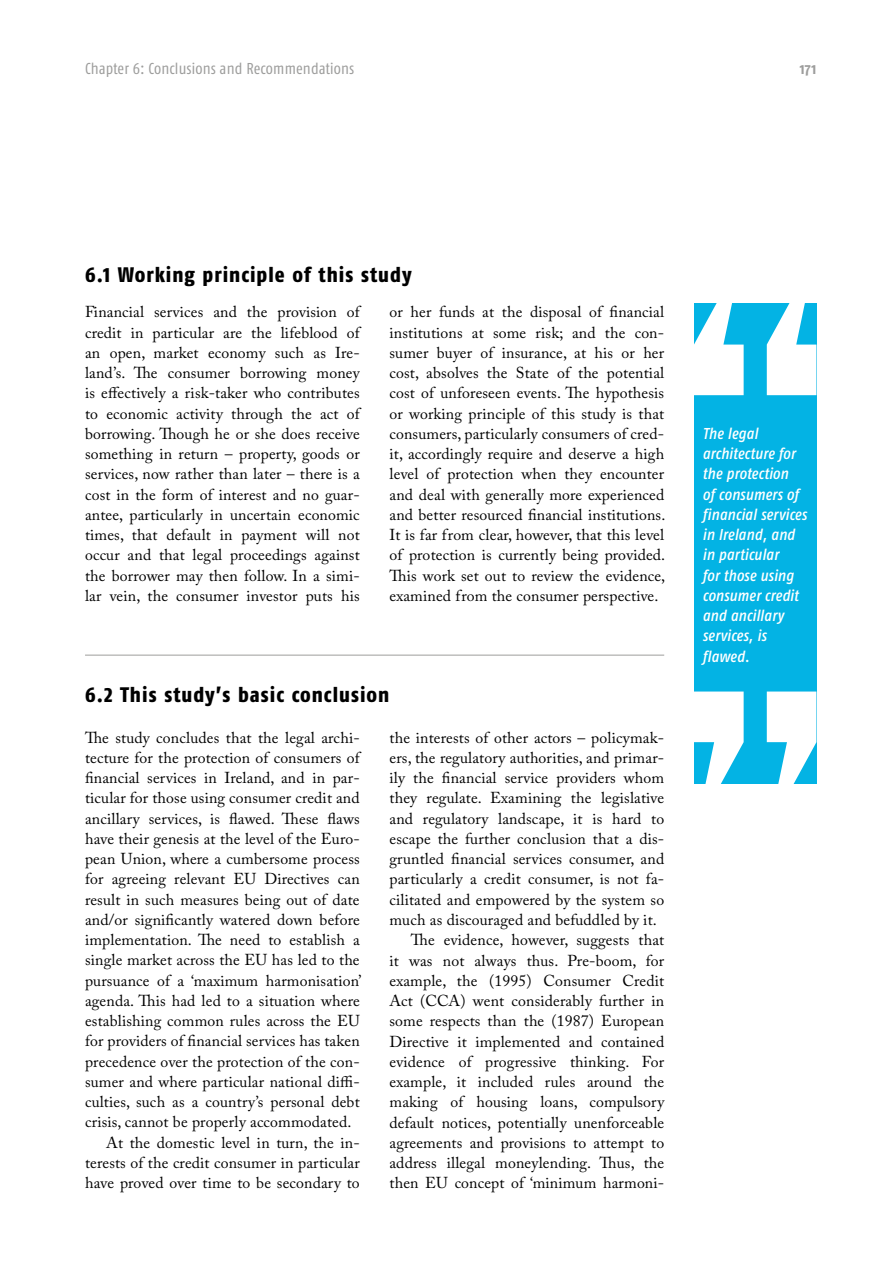
<style>
.page{position:relative;width:893px;height:1263px;background:#fff}
.page>*{position:absolute;margin:0;border:0;box-sizing:border-box;transform-origin:0 0}
.t1{font:800 21px "Fago Co Lf";letter-spacing:.05em;color:#000}
.t2{font:15.75px/20.2px "Adobe Caslon Pro";letter-spacing:.01em;color:#000;text-align:justify}
.t3{font:italic 500 15.75px/20.2px "Fago Co";letter-spacing:.01em;color:#fff}
.t4{font:15.75px "Fago Co";letter-spacing:.01em;color:#9d9d9c}
.t5{font:700 15.75px "Fago Co";color:#9d9d9c}
</style>
<div class="page">
<hr style="left:85px;top:655px;width:579px;height:1px;background:#9d9d9c">
<div style="left:694px;top:303px;width:122px;height:481px;background:#03b3e4"></div>
<svg style="left:694px;top:303px;width:122px;height:92px"></svg>
<svg style="left:694px;top:691px;width:122px;height:93px"></svg>
<p class="t4" style="left:85px;top:60px;width:271px">Chapter 6: Conclusions and Recommendations</p>
<p class="t5" style="left:800px;top:60px;width:18px">171</p>
<h1 class="t1" style="left:85px;top:263px;width:328px">6.1 Working principle of this study</h1>
<p class="t2" style="left:85px;top:302px;width:276px">Financial services and the provision of credit in particular are the lifeblood of an open, market economy such as Ire&shy;land’s. The consumer borrowing money is effectively a risk-taker who contributes to economic activity through the act of borrowing. Though he or she does receive something in return – property, goods or services, now rather than later – there is a cost in the form of interest and no guar&shy;antee, particularly in uncertain economic times, that default in payment will not occur and that legal proceedings against the borrower may then follow. In a simi&shy;lar vein, the consumer investor puts his</p>
<p class="t2" style="left:389px;top:302px;width:277px">or her funds at the disposal of financial institutions at some risk; and the con&shy;sumer buyer of insurance, at his or her cost, absolves the State of the potential cost of unforeseen events. The hypothesis or working principle of this study is that consumers, particularly consumers of cred&shy;it, accordingly require and deserve a high level of protection when they encounter and deal with generally more experienced and better resourced financial institutions.<br>It is far from clear, however, that this level of protection is currently being provided.<br>This work set out to review the evidence, examined from the consumer perspective.</p>
<h1 class="t1" style="left:85px;top:682px;width:306px">6.2 This study’s basic conclusion</h1>
<p class="t2" style="left:85px;top:727px;width:276px">The study concludes that the legal archi-</p>
<p class="t2" style="left:85px;top:747px;width:276px">tecture for the protection of consumers of</p>
<p class="t2" style="left:85px;top:767px;width:276px">financial services in Ireland, and in par-</p>
<p class="t2" style="left:85px;top:788px;width:276px">ticular for those using consumer credit and</p>
<p class="t2" style="left:85px;top:808px;width:276px">ancillary services, is flawed. These flaws</p>
<p class="t2" style="left:85px;top:828px;width:276px">have their genesis at the level of the Euro-</p>
<p class="t2" style="left:85px;top:848px;width:276px">pean Union, where a cumbersome process</p>
<p class="t2" style="left:85px;top:869px;width:276px">for agreeing relevant EU Directives can</p>
<p class="t2" style="left:85px;top:889px;width:276px">result in such measures being out of date</p>
<p class="t2" style="left:85px;top:909px;width:276px">and/or significantly watered down before</p>
<p class="t2" style="left:85px;top:929px;width:276px">implementation. The need to establish a</p>
<p class="t2" style="left:85px;top:950px;width:276px">single market across the EU has led to the</p>
<p class="t2" style="left:85px;top:970px;width:278px">pursuance of a ‘maximum harmonisation’</p>
<p class="t2" style="left:85px;top:990px;width:276px">agenda. This had led to a situation where</p>
<p class="t2" style="left:85px;top:1011px;width:276px">establishing common rules across the EU</p>
<p class="t2" style="left:85px;top:1031px;width:276px">for providers of financial services has taken</p>
<p class="t2" style="left:85px;top:1051px;width:276px">precedence over the protection of the con-</p>
<p class="t2" style="left:85px;top:1071px;width:276px">sumer and where particular national diffi-</p>
<p class="t2" style="left:85px;top:1092px;width:276px">culties, such as a country’s personal debt</p>
<p class="t2" style="left:85px;top:1112px;width:268px">crisis, cannot be properly accommodated.</p>
<p class="t2" style="left:106px;top:1132px;width:255px">At the domestic level in turn, the in-</p>
<p class="t2" style="left:85px;top:1152px;width:276px">terests of the credit consumer in particular</p>
<p class="t2" style="left:85px;top:1173px;width:276px">have proved over time to be secondary to</p>
<p class="t2" style="left:389px;top:727px;width:276px">the interests of other actors – policymak-</p>
<p class="t2" style="left:389px;top:747px;width:276px">ers, the regulatory authorities, and primar-</p>
<p class="t2" style="left:389px;top:768px;width:276px">ily the financial service providers whom</p>
<p class="t2" style="left:389px;top:788px;width:276px">they regulate. Examining the legislative</p>
<p class="t2" style="left:389px;top:808px;width:276px">and regulatory landscape, it is hard to</p>
<p class="t2" style="left:389px;top:828px;width:276px">escape the further conclusion that a dis-</p>
<p class="t2" style="left:389px;top:849px;width:276px">gruntled financial services consumer, and</p>
<p class="t2" style="left:389px;top:869px;width:276px">particularly a credit consumer, is not fa-</p>
<p class="t2" style="left:389px;top:889px;width:276px">cilitated and empowered by the system so</p>
<p class="t2" style="left:389px;top:909px;width:269px">much as discouraged and befuddled by it.</p>
<p class="t2" style="left:411px;top:930px;width:255px">The evidence, however, suggests that</p>
<p class="t2" style="left:389px;top:950px;width:276px">it was not always thus. Pre-boom, for</p>
<p class="t2" style="left:389px;top:970px;width:276px">example, the (1995) Consumer Credit</p>
<p class="t2" style="left:389px;top:990px;width:276px">Act (CCA) went considerably further in</p>
<p class="t2" style="left:389px;top:1011px;width:276px">some respects than the (1987) European</p>
<p class="t2" style="left:389px;top:1031px;width:276px">Directive it implemented and contained</p>
<p class="t2" style="left:389px;top:1051px;width:276px">evidence of progressive thinking. For</p>
<p class="t2" style="left:389px;top:1071px;width:276px">example, it included rules around the</p>
<p class="t2" style="left:389px;top:1092px;width:276px">making of housing loans, compulsory</p>
<p class="t2" style="left:389px;top:1112px;width:276px">default notices, potentially unenforceable</p>
<p class="t2" style="left:389px;top:1132px;width:276px">agreements and provisions to attempt to</p>
<p class="t2" style="left:389px;top:1152px;width:276px">address illegal moneylending. Thus, the</p>
<p class="t2" style="left:389px;top:1173px;width:276px">then EU concept of ‘minimum harmoni-</p>
<p class="t3" style="left:702px;top:423px;width:106px">The legal architecture for the protection<br>of consumers of financial services in Ireland, and in particular<br>for those using consumer credit and ancillary services, is flawed.</p>
</div>
